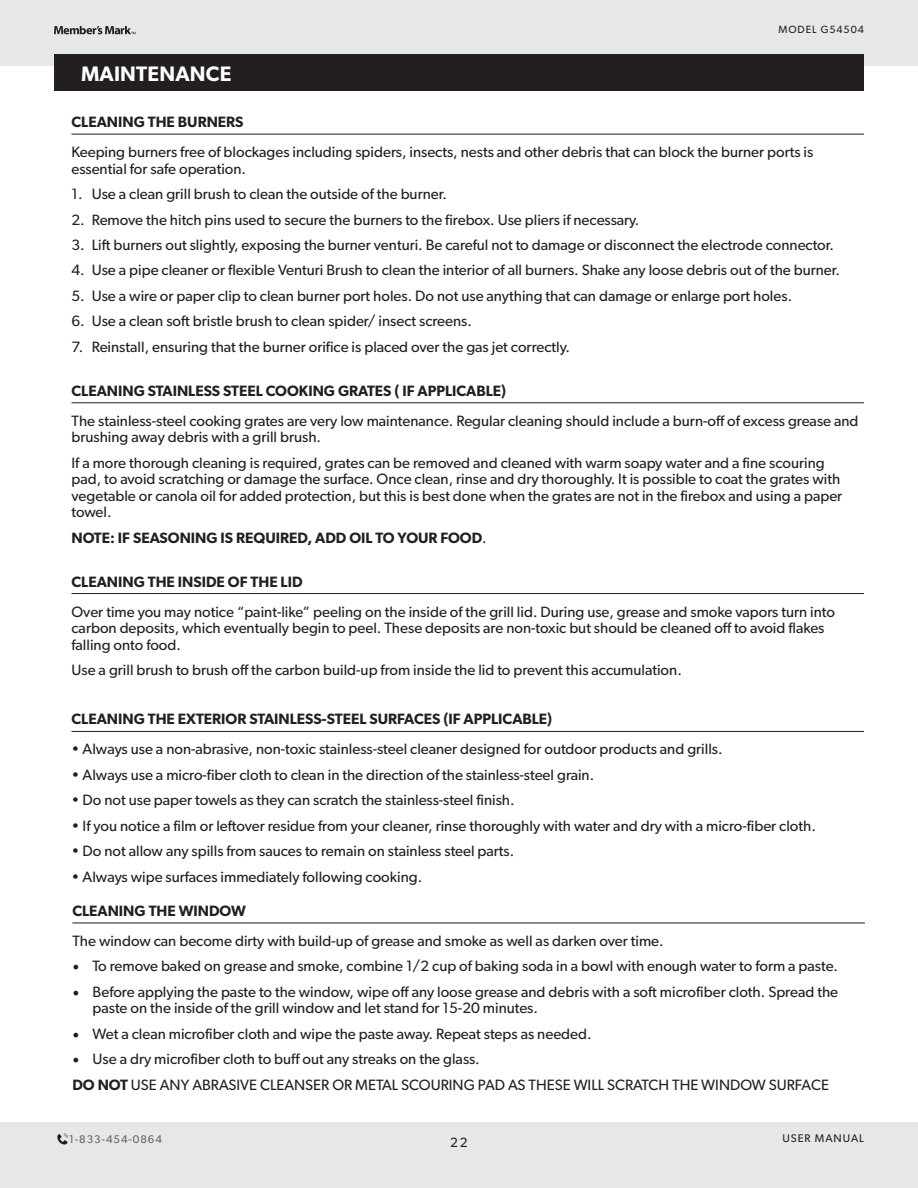
<style>
.page{position:relative;width:918px;height:1188px;background:#fff}
.page>*{position:absolute;margin:0;border:0;box-sizing:border-box;transform-origin:0 0}
.t1{font:600 21px "Gibson";letter-spacing:.01em;color:#fff}
.t2{font:15px/16.5px "Gibson";color:#231f20}
.t3{font:600 15px "Gibson";color:#231f20}
.t4{font:13.5px "Gibson";color:#231f20}
.t5{font:11.1px "Gibson";letter-spacing:.09em;color:#636366}
.t6{font:11.1px "Gibson";letter-spacing:.09em;color:#231f20}
.t7{font:10.5px "Gibson";letter-spacing:.09em;color:#231f20}
.s1{font-weight:400}
.s2{font-family:"Minion Pro";font-size:18px}
.s3{font-weight:600}
</style>
<div class="page">
<div style="left:0;top:1122px;width:918px;height:66px;background:#e6e7e9"></div>
<div style="left:0;top:0;width:918px;height:66px;background:#e6e7e9"></div>
<svg style="left:57px;top:1133px;width:11px;height:12px"></svg>
<svg style="left:54px;top:26px;width:81px;height:8px"></svg>
<div style="left:54px;top:54px;width:810px;height:36px;background:#231f20"></div>
<hr style="left:72px;top:403px;width:792px;height:1px;background:#231f20">
<hr style="left:72px;top:593px;width:792px;height:1px;background:#231f20">
<hr style="left:72px;top:731px;width:792px;height:1px;background:#231f20">
<hr style="left:72px;top:134px;width:792px;height:1px;background:#231f20">
<hr style="left:72px;top:923px;width:793px;height:1px;background:#231f20">
<h1 class="t1" style="left:81px;top:61px;width:152px">MAINTENANCE</h1>
<p class="t7" style="left:778px;top:24px;width:87px">MODEL G54504</p>
<p class="t3" style="left:72px;top:113px;width:174px">CLEANING THE BURNERS</p>
<p class="t2" style="left:72px;top:144px;width:743px">Keeping burners free of blockages including spiders, insects, nests and other debris that can block the burner ports is essential for safe operation.</p>
<p class="t2" style="left:72px;top:185px;width:377px">1. Use a clean grill brush to clean the outside of the burner.</p>
<p class="t2" style="left:72px;top:211px;width:569px">2. Remove the hitch pins used to secure the burners to the firebox. Use pliers if necessary.</p>
<p class="t2" style="left:72px;top:236px;width:764px">3. Lift burners out slightly, exposing the burner venturi. Be careful not to damage or disconnect the electrode connector.</p>
<p class="t2" style="left:72px;top:262px;width:770px">4. Use a pipe cleaner or flexible Venturi Brush to clean the interior of all burners. Shake any loose debris out of the burner.</p>
<p class="t2" style="left:72px;top:287px;width:722px">5. Use a wire or paper clip to clean burner port holes. Do not use anything that can damage or enlarge port holes.</p>
<p class="t2" style="left:72px;top:312px;width:402px">6. Use a clean soft bristle brush to clean spider/ insect screens.</p>
<p class="t2" style="left:72px;top:338px;width:500px">7. Reinstall, ensuring that the burner orifice is placed over the gas jet correctly.</p>
<p class="t3" style="left:72px;top:382px;width:436px">CLEANING STAINLESS STEEL COOKING GRATES ( IF APPLICABLE)</p>
<p class="t2" style="left:72px;top:412px;width:789px">The stainless-steel cooking grates are very low maintenance. Regular cleaning should include a burn-off of excess grease and brushing away debris with a grill brush.</p>
<p class="t2" style="left:72px;top:454px;width:772px">If a more thorough cleaning is required, grates can be removed and cleaned with warm soapy water and a fine scouring pad, to avoid scratching or damage the surface. Once clean, rinse and dry thoroughly. It is possible to coat the grates with vegetable or canola oil for added protection, but this is best done when the grates are not in the firebox and using a paper towel.</p>
<p class="t3" style="left:72px;top:529px;width:417px">NOTE: IF SEASONING IS REQUIRED, ADD OIL TO YOUR FOOD<span class="s1">.</span></p>
<p class="t3" style="left:72px;top:572px;width:233px">CLEANING THE INSIDE OF THE LID</p>
<p class="t2" style="left:72px;top:603px;width:765px">Over time you may notice “paint-like” peeling on the inside of the grill lid. During use, grease and smoke vapors turn into carbon deposits, which eventually begin to peel. These deposits are non-toxic but should be cleaned off to avoid flakes falling onto food.</p>
<p class="t2" style="left:72px;top:661px;width:612px">Use a grill brush to brush off the carbon build-up from inside the lid to prevent this accumulation.</p>
<p class="t3" style="left:72px;top:710px;width:482px">CLEANING THE EXTERIOR STAINLESS-STEEL SURFACES (IF APPLICABLE)</p>
<p class="t2" style="left:72px;top:741px;width:653px">• Always use a non-abrasive, non-toxic stainless-steel cleaner designed for outdoor products and grills.</p>
<p class="t2" style="left:72px;top:766px;width:524px">• Always use a micro-fiber cloth to clean in the direction of the stainless-steel grain.</p>
<p class="t2" style="left:72px;top:792px;width:445px">• Do not use paper towels as they can scratch the stainless-steel finish.</p>
<p class="t2" style="left:72px;top:817px;width:746px">• If you notice a film or leftover residue from your cleaner, rinse thoroughly with water and dry with a micro-fiber cloth.</p>
<p class="t2" style="left:72px;top:842px;width:444px">• Do not allow any spills from sauces to remain on stainless steel parts.</p>
<p class="t2" style="left:72px;top:868px;width:352px">• Always wipe surfaces immediately following cooking.</p>
<p class="t3" style="left:72px;top:902px;width:175px">CLEANING THE WINDOW</p>
<p class="t2" style="left:72px;top:932px;width:593px">The window can become dirty with build-up of grease and smoke as well as darken over time.</p>
<p class="t2" style="left:72px;top:958px;width:767px"><span class="s2">•</span> To remove baked on grease and smoke, combine 1/2 cup of baking soda in a bowl with enough water to form a paste.</p>
<p class="t2" style="left:93px;top:983px;width:747px;text-indent:-20px"><span class="s2">•</span> Before applying the paste to the window, wipe off any loose grease and debris with a soft microfiber cloth. Spread the paste on the inside of the grill window and let stand for 15-20 minutes.</p>
<p class="t2" style="left:72px;top:1025px;width:521px"><span class="s2">•</span> Wet a clean microfiber cloth and wipe the paste away. Repeat steps as needed.</p>
<p class="t2" style="left:72px;top:1046px;width:758px;line-height:25.3px"><span class="s2">•</span> Use a dry microfiber cloth to buff out any streaks on the glass.<br><span class="s3">DO NOT</span> USE ANY ABRASIVE CLEANSER OR METAL SCOURING PAD AS THESE WILL SCRATCH THE WINDOW SURFACE</p>
<p class="t5" style="left:69px;top:1132px;width:94px">1-833-454-0864</p>
<p class="t4" style="left:450px;top:1134px;width:19px">22</p>
<p class="t6" style="left:782px;top:1132px;width:83px">USER MANUAL</p>
</div>
